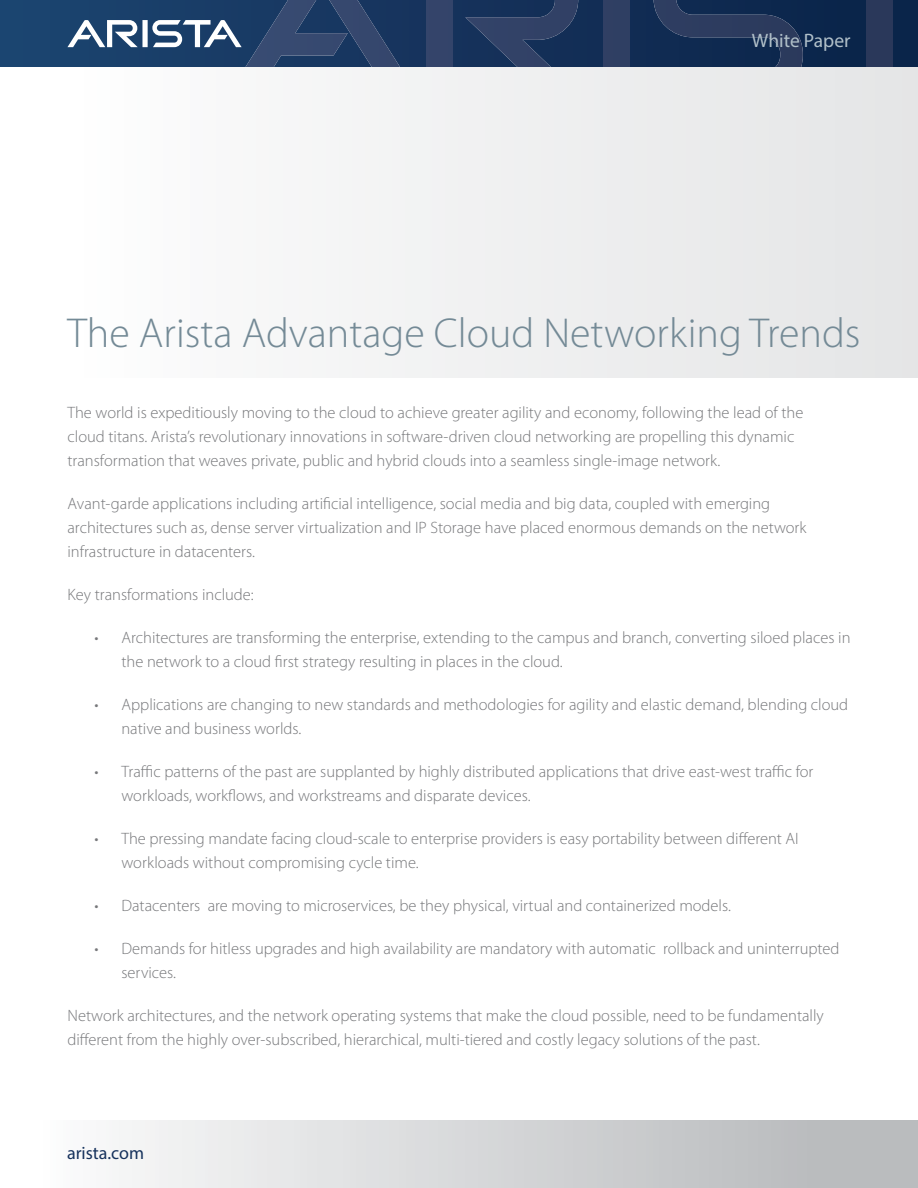
<style>
.page{position:relative;width:918px;height:1188px;background:#fff}
.page>*{position:absolute;margin:0;border:0;box-sizing:border-box;transform-origin:0 0}
.t1{font:300 42px "Myriad Pro";color:#748a96}
.t2{font:19.5px "Myriad Pro";color:#b1c0c9}
.t3{font:18px "Myriad Pro";color:#16325c}
.t4{font:300 16.5px/24px "Myriad Pro";color:#77787b}
</style>
<div class="page">
<svg style="left:0;top:0;width:918px;height:68px;background:#15345b"></svg>
<div style="left:426px;top:0;width:26px;height:68px;background:#34446a"></div>
<svg style="left:465px;top:0;width:113px;height:68px;background:#253b61"></svg>
<svg style="left:67px;top:0;width:333px;height:68px;background:#365277"></svg>
<div style="left:604px;top:0;width:26px;height:68px;background:#2f3f63"></div>
<svg style="left:654px;top:0;width:149px;height:68px;background:#1e3458"></svg>
<div style="left:867px;top:0;width:26px;height:68px;background:#2a385a"></div>
<div style="left:0;top:1120px;width:918px;height:68px;background:linear-gradient(to right,#fff,#b3b5b7)"></div>
<div style="left:0;top:68px;width:918px;height:310px;background:linear-gradient(to right,#fff,#e4e5e6)"></div>
<p class="t2" style="left:752px;top:29px;width:100px">White Paper</p>
<h1 class="t1" style="left:68px;top:310px;width:795px">The Arista Advantage Cloud Networking Trends</h1>
<p class="t4" style="left:68px;top:401px;width:737px">The world is expeditiously moving to the cloud to achieve greater agility and economy, following the lead of the cloud titans. Arista’s revolutionary innovations in software-driven cloud networking are propelling this dynamic transformation that weaves private, public and hybrid clouds into a seamless single-image network.</p>
<p class="t4" style="left:68px;top:492px;width:741px">Avant-garde applications including artificial intelligence, social media and big data, coupled with emerging architectures such as, dense server virtualization and IP Storage have placed enormous demands on the network infrastructure in datacenters.</p>
<p class="t4" style="left:68px;top:583px;width:188px">Key transformations include:</p>
<p class="t4" style="left:121px;top:626px;width:731px;text-indent:-27px">• Architectures are transforming the enterprise, extending to the campus and branch, converting siloed places in the network to a cloud first strategy resulting in places in the cloud.</p>
<p class="t4" style="left:121px;top:693px;width:728px;text-indent:-27px">• Applications are changing to new standards and methodologies for agility and elastic demand, blending cloud native and business worlds.</p>
<p class="t4" style="left:121px;top:760px;width:694px;text-indent:-27px">• Traffic patterns of the past are supplanted by highly distributed applications that drive east-west traffic for workloads, workflows, and workstreams and disparate devices.</p>
<p class="t4" style="left:121px;top:827px;width:679px;text-indent:-27px">• The pressing mandate facing cloud-scale to enterprise providers is easy portability between different AI workloads without compromising cycle time.</p>
<p class="t4" style="left:94px;top:894px;width:638px">• Datacenters are moving to microservices, be they physical, virtual and containerized models.</p>
<p class="t4" style="left:121px;top:936px;width:720px;text-indent:-27px">• Demands for hitless upgrades and high availability are mandatory with automatic rollback and uninterrupted services.</p>
<p class="t4" style="left:67px;top:1003px;width:758px">Network architectures, and the network operating systems that make the cloud possible, need to be fundamentally different from the highly over-subscribed, hierarchical, multi-tiered and costly legacy solutions of the past.</p>
<p class="t3" style="left:67px;top:1142px;width:79px">arista.com</p>
</div>
